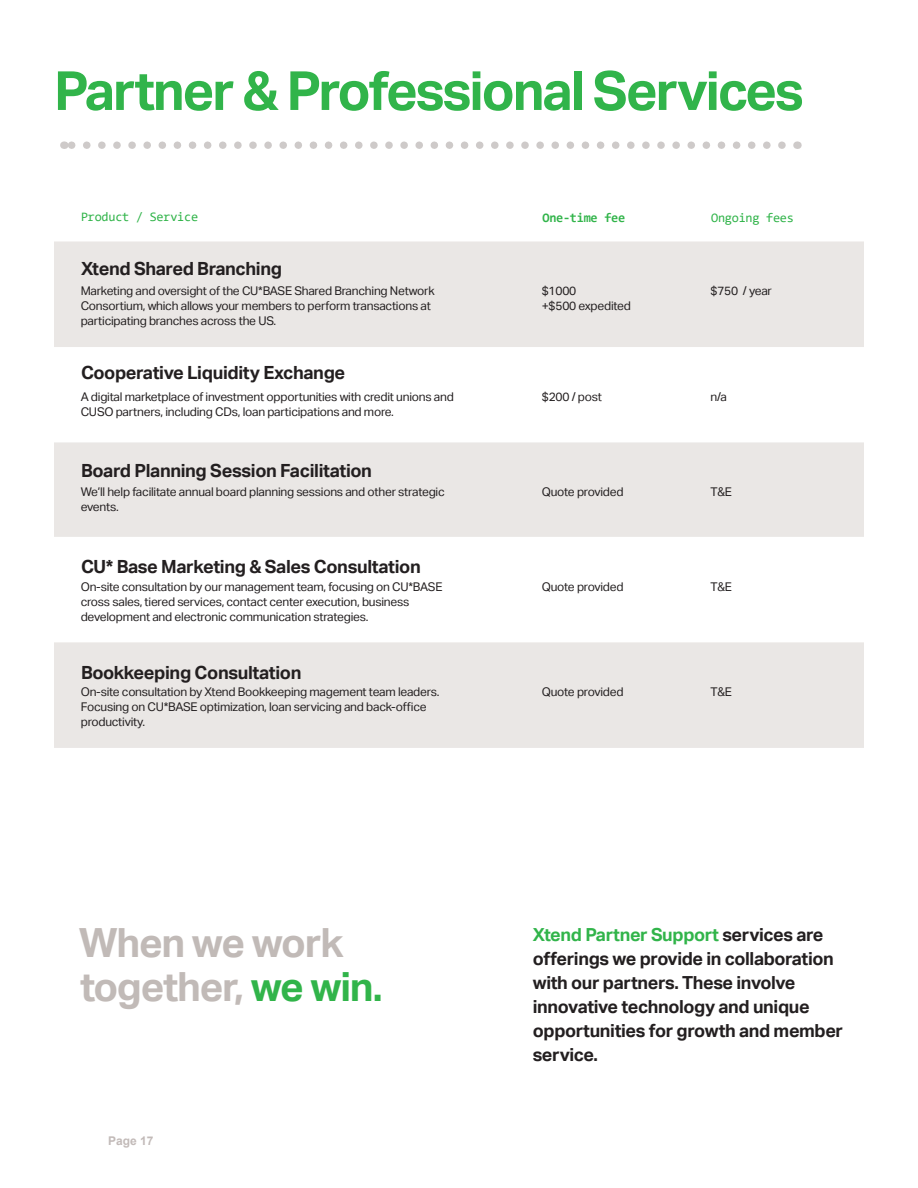
<style>
.page{position:relative;width:918px;height:1188px;background:#fff}
.page>*{position:absolute;margin:0;border:0;box-sizing:border-box;transform-origin:0 0}
.t1{font:700 54px "Aktiv Grotesk";letter-spacing:-.04em;color:#31b44a}
.t2{font:700 40.2px/44.7px "Aktiv Grotesk";letter-spacing:-.03em;color:#c1bab7}
.t3{font:700 18.15px "Aktiv Grotesk";letter-spacing:-.02em;color:#231f20}
.t4{font:700 18px/24px "Aktiv Grotesk";letter-spacing:-.02em;color:#231f20}
.t5{font:12.9px "Consolas";letter-spacing:-.02em;color:#31b44a}
.t6{font:700 12.9px "Consolas";letter-spacing:-.02em;color:#31b44a}
.t7{font:12px/15px "Aktiv Grotesk";letter-spacing:-.02em;color:#231f20}
.t8{font:700 12px "Arial";color:#c2bab8}
.s1{color:#31b44a}
</style>
<div class="page">
<svg style="left:54px;top:242px;width:810px;height:506px;fill:#eae7e5"></svg>
<svg style="left:71px;top:141px;width:711px;height:8px"></svg>
<p class="t1" style="left:54px;top:60px;width:751px">Partner &amp; Professional Services</p>
<p class="t5" style="left:81px;top:207px;width:119px">Product / Service</p>
<p class="t6" style="left:542px;top:210px;width:84px">One-time fee</p>
<p class="t5" style="left:711px;top:209px;width:84px">Ongoing fees</p>
<p class="t3" style="left:81px;top:258px;width:203px">Xtend Shared Branching</p>
<p class="t7" style="left:81px;top:284px;width:355px">Marketing and oversight of the CU*BASE Shared Branching Network<br>Consortium, which allows your members to perform transactions at participating branches across the US.</p>
<p class="t7" style="left:542px;top:284px;width:36px">$1000</p>
<p class="t7" style="left:542px;top:299px;width:91px">+$500 expedited</p>
<p class="t3" style="left:81px;top:362px;width:266px">Cooperative Liquidity Exchange</p>
<p class="t7" style="left:711px;top:284px;width:63px">$750 / year</p>
<p class="t7" style="left:81px;top:389px;width:375px">A digital marketplace of investment opportunities with credit unions and<br>CUSO partners, including CDs, loan participations and more.</p>
<p class="t7" style="left:542px;top:389px;width:62px">$200 / post</p>
<p class="t7" style="left:711px;top:389px;width:18px">n/a</p>
<p class="t3" style="left:81px;top:460px;width:293px">Board Planning Session Facilitation</p>
<p class="t7" style="left:81px;top:485px;width:366px">We’ll help facilitate annual board planning sessions and other strategic events.</p>
<p class="t7" style="left:542px;top:485px;width:83px">Quote provided</p>
<p class="t7" style="left:711px;top:485px;width:23px">T&amp;E</p>
<p class="t3" style="left:81px;top:556px;width:341px">CU* Base Marketing &amp; Sales Consultation</p>
<p class="t7" style="left:81px;top:579px;width:363px">On-site consultation by our management team, focusing on CU*BASE cross sales, tiered services, contact center execution, business development and electronic communication strategies.</p>
<p class="t7" style="left:542px;top:579px;width:83px">Quote provided</p>
<p class="t7" style="left:711px;top:579px;width:23px">T&amp;E</p>
<p class="t3" style="left:81px;top:662px;width:222px">Bookkeeping Consultation</p>
<p class="t7" style="left:81px;top:685px;width:360px">On-site consultation by Xtend Bookkeeping magement team leaders.<br>Focusing on CU*BASE optimization, loan servicing and back-office productivity.</p>
<p class="t7" style="left:542px;top:685px;width:83px">Quote provided</p>
<p class="t7" style="left:711px;top:685px;width:23px">T&amp;E</p>
<p class="t2" style="left:79px;top:921px;width:306px">When we work together, <span class="s1">we win.</span></p>
<p class="t8" style="left:108px;top:1132px;width:47px">Page 17</p>
<p class="t4" style="left:533px;top:923px;width:312px"><span class="s1">Xtend Partner Support</span> services are offerings we provide in collaboration with our partners. These involve innovative technology and unique opportunities for growth and member service.</p>
</div>
